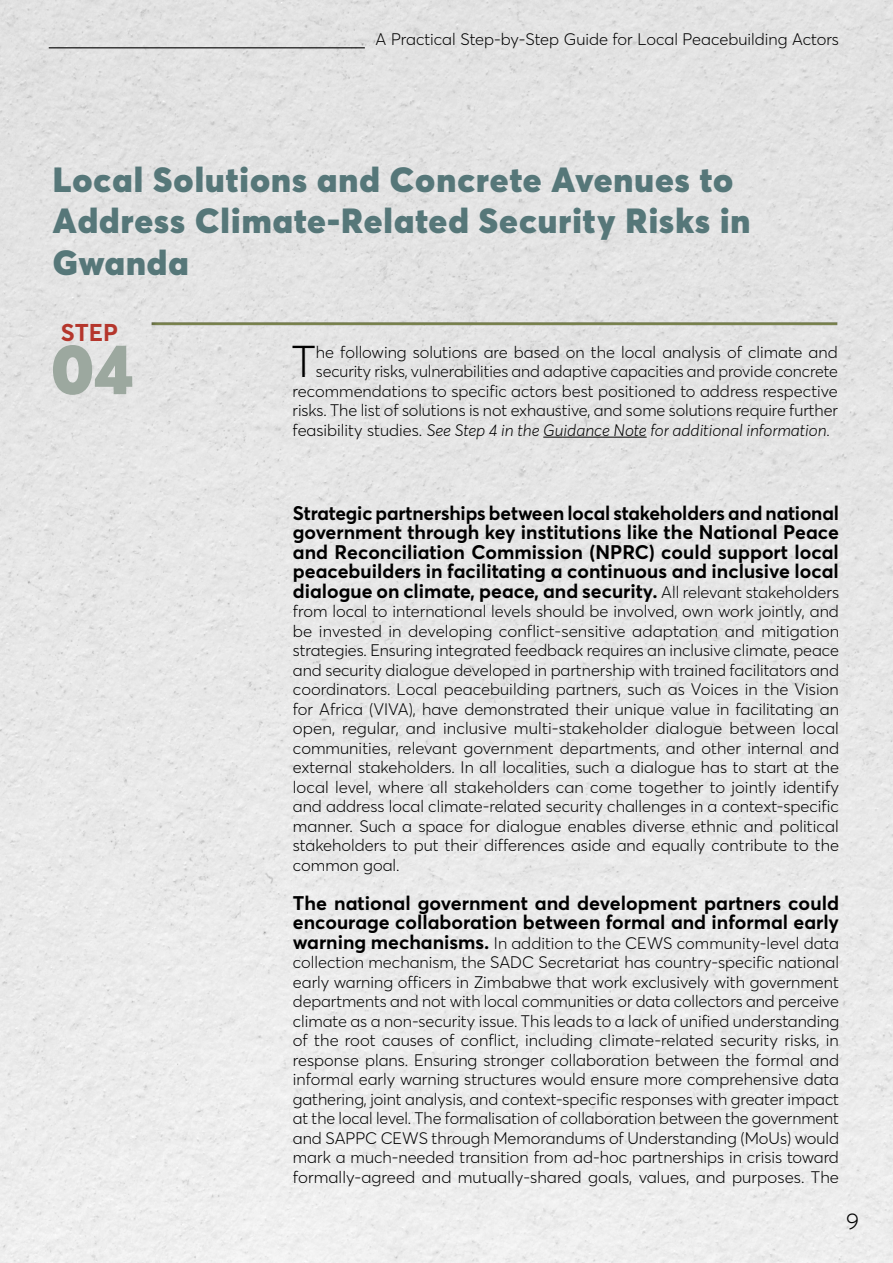
<style>
.page{position:relative;width:893px;height:1263px;background:#fff}
.page>*{position:absolute;margin:0;border:0;box-sizing:border-box;transform-origin:0 0}
.t1{font:900 70.5px "Averta PE";color:#9ca89f}
.t2{font:300 43.95px "Averta PE";color:#000}
.t3{font:900 34.5px/41.4px "Averta PE";letter-spacing:.03em;color:#567779}
.t4{font:700 24px "Averta PE";color:#b5362c}
.t5{font:300 22.5px "Averta PE";color:#000}
.t6{font:700 19.5px/19.5px "Averta PE";color:#000;text-align:justify}
.t7{font:300 16.5px/19.5px "Averta PE";color:#000;text-align:justify}
.t8{font:italic 300 16.5px "Averta PE";color:#000}
.s1{font-style:normal}
.s2{font-weight:300;font-size:16.5px}
.s3{font-weight:700;font-size:19.5px}
</style>
<div class="page">
<img style="left:0;top:0;width:893px;height:1263px">
<hr style="left:543px;top:437px;width:104px;height:1px;background:#000">
<div style="left:139px;top:312px;width:712px;height:15px;background:#000;opacity:.51"></div>
<hr style="left:49px;top:47px;width:316px;height:1px;background:#000">
<p class="t7" style="left:376px;top:29px;width:465px">A Practical Step-by-Step Guide for Local Peacebuilding Actors</p>
<h3 class="t3" style="left:53px;top:157px;width:699px">Local Solutions and Concrete Avenues to<br>Address Climate-Related Security Risks in<br>Gwanda</h3>
<h3 class="t4" style="left:61px;top:315px;width:59px">STEP</h3>
<h1 class="t1" style="left:51px;top:319px;width:84px">04</h1>
<h2 class="t2" style="left:291px;top:332px;width:26px">T</h2>
<p class="t7" style="left:316px;top:341px;width:523px">he following solutions are based on the local analysis of climate and</p>
<p class="t7" style="left:316px;top:361px;width:523px">security risks, vulnerabilities and adaptive capacities and provide concrete</p>
<p class="t7" style="left:293px;top:380px;width:547px">recommendations to specific actors best positioned to address respective</p>
<p class="t7" style="left:293px;top:400px;width:547px">risks. The list of solutions is not exhaustive, and some solutions require further</p>
<p class="t8" style="left:293px;top:418px;width:539px"><span class="s1">feasibility studies.</span> See Step 4 in the Guidance Note for additional information.</p>
<p class="t6" style="left:293px;top:502px;width:548px">Strategic partnerships between local stakeholders and national government through key institutions like the National Peace and Reconciliation Commission (NPRC) could support local peacebuilders in facilitating a continuous and inclusive local dialogue on climate, peace, and security. <span class="s2">All relevant stakeholders</span></p>
<p class="t7" style="left:293px;top:601px;width:548px">from local to international levels should be involved, own work jointly, and be invested in developing conflict-sensitive adaptation and mitigation strategies. Ensuring integrated feedback requires an inclusive climate, peace and security dialogue developed in partnership with trained facilitators and coordinators. Local peacebuilding partners, such as Voices in the Vision for Africa (VIVA), have demonstrated their unique value in facilitating an open, regular, and inclusive multi-stakeholder dialogue between local communities, relevant government departments, and other internal and external stakeholders. In all localities, such a dialogue has to start at the local level, where all stakeholders can come together to jointly identify and address local climate-related security challenges in a context-specific manner. Such a space for dialogue enables diverse ethnic and political stakeholders to put their differences aside and equally contribute to the common goal.</p>
<p class="t6" style="left:293px;top:892px;width:548px">The national government and development partners could encourage collaboration between formal and informal early</p>
<p class="t7" style="left:293px;top:933px;width:548px"><span class="s3">warning mechanisms.</span> In addition to the CEWS community-level data collection mechanism, the SADC Secretariat has country-specific national early warning officers in Zimbabwe that work exclusively with government departments and not with local communities or data collectors and perceive climate as a non-security issue. This leads to a lack of unified understanding of the root causes of conflict, including climate-related security risks, in response plans. Ensuring stronger collaboration between the formal and informal early warning structures would ensure more comprehensive data gathering, joint analysis, and context-specific responses with greater impact at the local level. The formalisation of collaboration between the government and SAPPC CEWS through Memorandums of Understanding (MoUs) would mark a much-needed transition from ad-hoc partnerships in crisis toward formally-agreed and mutually-shared goals, values, and purposes. The</p>
<h3 class="t5" style="left:846px;top:1206px;width:14px">9</h3>
</div>
